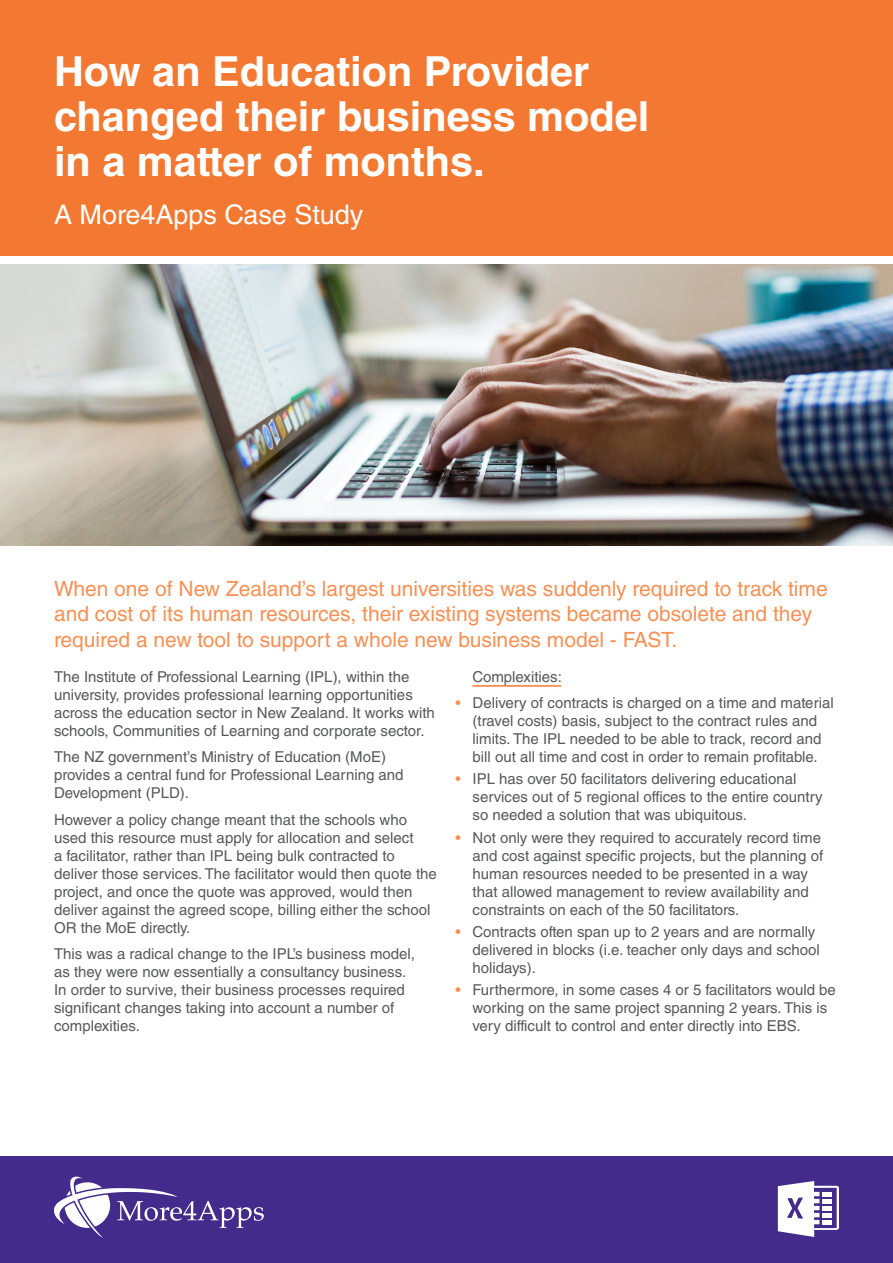
<style>
.page{position:relative;width:893px;height:1263px;background:#fff}
.page>*{position:absolute;margin:0;border:0;box-sizing:border-box;transform-origin:0 0}
.t1{font:700 41.4px/45px "Helvetica LT Std";color:#fff}
.t2{font:27px "Helvetica LT Std";color:#fff}
.Pull_Text{font:21px/25.2px "Helvetica LT Std";color:#f69155}
.Main_content{font:15px/18px "Helvetica LT Std";color:#57585a}
.s1{color:#f69155}
.s2{color:#fff}
</style>
<div class="page">
<img style="left:0;top:264px;width:893px;height:281px">
<div style="left:0;top:0;width:893px;height:256px;background:#f37932"></div>
<div style="left:0;top:1156px;width:893px;height:107px;background:#422b8b"></div>
<svg style="left:778px;top:1181px;width:61px;height:56px"></svg>
<hr style="left:472px;top:685px;width:89px;height:2px;background:#f37932">
<svg style="left:54px;top:1176px;width:210px;height:62px"></svg>
<p class="t1" style="left:54px;top:48px;width:597px">How an Education Provider changed their business model in a matter of months.</p>
<p class="t2" style="left:54px;top:198px;width:311px">A More4Apps Case Study</p>
<p class="Pull_Text" style="left:54px;top:576px;width:775px">When one of New Zealand’s largest universities was suddenly required to track time and cost of its human resources, their existing systems became obsolete and they required a new tool to support a whole new business model - FAST.</p>
<p class="Main_content" style="left:54px;top:667px;width:382px">The Institute of Professional Learning (IPL), within the university, provides professional learning opportunities across the education sector in New Zealand. It works with schools, Communities of Learning and corporate sector.</p>
<p class="Main_content" style="left:54px;top:748px;width:351px">The NZ government’s Ministry of Education (MoE) provides a central fund for Professional Learning and<br>Development (PLD).</p>
<p class="Main_content" style="left:54px;top:810px;width:384px">However a policy change meant that the schools who used this resource must apply for allocation and select<br>a facilitator, rather than IPL being bulk contracted to deliver those services. The facilitator would then quote the project, and once the quote was approved, would then deliver against the agreed scope, billing either the school OR the MoE directly.</p>
<p class="Main_content" style="left:54px;top:945px;width:363px">This was a radical change to the IPL’s business model, as they were now essentially a consultancy business.<br>In order to survive, their business processes required significant changes taking into account a number of complexities.</p>
<p class="Main_content" style="left:472px;top:667px;width:91px">Complexities:</p>
<p class="Main_content" style="left:472px;top:694px;width:363px;text-indent:-17px"><span class="s1">•</span> Delivery of contracts is charged on a time and material (travel costs) basis, subject to the contract rules and limits. The IPL needed to be able to track, record and bill out all time and cost in order to remain profitable.<span class="s2">d</span></p>
<p class="Main_content" style="left:472px;top:770px;width:352px;text-indent:-17px"><span class="s1">•</span> IPL has over 50 facilitators delivering educational services out of 5 regional offices to the entire country so needed a solution that was ubiquitous.</p>
<p class="Main_content" style="left:472px;top:828px;width:352px;text-indent:-17px"><span class="s1">•</span> Not only were they required to accurately record time and cost against specific projects, but the planning of human resources needed to be presented in a way that allowed management to review availability and constraints on each of the 50 facilitators.</p>
<p class="Main_content" style="left:472px;top:923px;width:349px;text-indent:-17px"><span class="s1">•</span> Contracts often span up to 2 years and are normally delivered in blocks (i.e. teacher only days and school holidays).</p>
<p class="Main_content" style="left:455px;top:981px;width:382px;text-align:center"><span class="s1">•</span> Furthermore, in some cases 4 or 5 facilitators would be working on the same project spanning 2 years. This is very difficult to control and enter directly into EBS.<span class="s2">e b</span></p>
</div>
